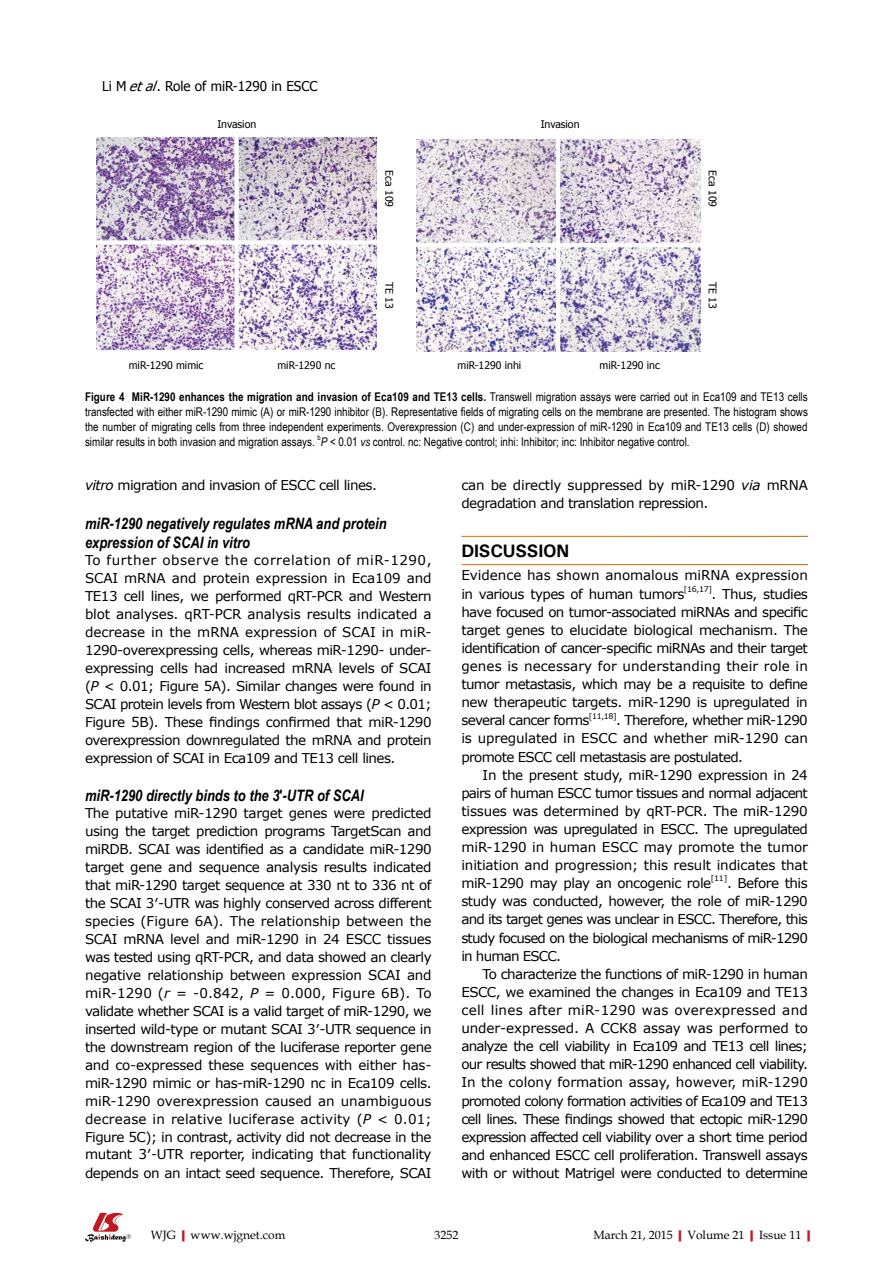
<style>
.page{position:relative;width:893px;height:1263px;background:#fff}
.page>*{position:absolute;margin:0;border:0;box-sizing:border-box;transform-origin:0 0}
.t1{font:700 18px "Univers";letter-spacing:-.01em;color:#000}
.t2{font:italic 700 15.75px/18.8px "Arial Narrow";color:#000}
.t3{font:13.5px/18px "Verdana";letter-spacing:-.04em;color:#000;text-align:justify}
.t4{font:13.5px "Verdana";letter-spacing:-.06em;color:#000}
.t5{font:13.5px/18.1px "Verdana";letter-spacing:-.005em;color:#000}
.t6{font:13.5px "Verdana";letter-spacing:-.01em;color:#000}
.t7{font:13.5px "Verdana";color:#000}
.t8{font:13.5px "Verdana";letter-spacing:-.015em;color:#000}
.t9{font:13.5px "Verdana";letter-spacing:.02em;color:#000}
.t10{font:13.5px "Tahoma";color:#000}
.t11{font:12px/15px "Arial Narrow";color:#000;text-align:justify}
.t12{font:12px "Book Antiqua";color:#000}
.t13{font:10.5px "Tahoma";color:#000}
.t14{font:7.8px "Verdana";letter-spacing:-.04em;color:#000}
.t15{font:7.05px "Arial Narrow";color:#000}
.s1{font-style:italic}
.s2{font-weight:700}
.s3{font-style:normal}
.s4{font-weight:700;color:#c01920}
</style>
<div class="page">
<svg style="left:85px;top:1213px;width:46px;height:29px"></svg>
<img style="left:97px;top:137px;width:280px;height:213px">
<div style="left:234px;top:136px;width:5px;height:216px;background:#fff"></div>
<div style="left:96px;top:240px;width:283px;height:5px;background:#fff"></div>
<img style="left:417px;top:139px;width:283px;height:213px">
<hr style="left:556px;top:138px;width:4px;height:215px;background:#fff">
<hr style="left:415px;top:243px;width:287px;height:4px;background:#fff">
<p class="t10" style="left:102px;top:77px;width:217px">Li M <span class="s1">etal</span>. Role of miR-1290 in ESCC</p>
<p class="t13" style="left:217px;top:117px;width:40px">Invasion</p>
<p class="t13" style="left:129px;top:358px;width:76px">miR-1290 mimic</p>
<p class="t13" style="left:277px;top:358px;width:59px">miR-1290 nc</p>
<p class="t13" style="left:396px;top:170px;width:38px;rotate:90deg">Eca 109</p>
<p class="t13" style="left:396px;top:282px;width:28px;rotate:90deg">TE 13</p>
<p class="t13" style="left:541px;top:117px;width:40px">Invasion</p>
<p class="t13" style="left:458px;top:358px;width:65px">miR-1290 inhi</p>
<p class="t13" style="left:600px;top:358px;width:62px">miR-1290 inc</p>
<p class="t13" style="left:720px;top:170px;width:38px;rotate:90deg">Eca 109</p>
<p class="t13" style="left:720px;top:282px;width:28px;rotate:90deg">TE 13</p>
<p class="t11" style="left:85px;top:389px;width:724px"><span class="s2">Figure 4 MiR-1290 enhances the migration and invasion of Eca109 and TE13 cells.</span> Transwell migration assays were carried out in Eca109 and TE13 cells transfected with either miR-1290 mimic (A) or miR-1290 inhibitor (B). Representative fields of migrating cells on the membrane are presented. The histogram shows the number of migrating cells from three independent experiments. Overexpression (C) and under-expression of miR-1290 in Eca109 and TE13 cells (D) showed similar results in both invasion and migration assays.</p>
<p class="t15" style="left:318px;top:433px;width:5px">b</p>
<p class="t11" style="left:321px;top:434px;width:370px"><span class="s1">P</span> &lt; 0.01 <span class="s1">vs</span> control. nc: Negative control; inhi: Inhibitor; inc: Inhibitor negative control.</p>
<p class="t3" style="left:85px;top:476px;width:293px"><span class="s1">vitro</span> migration and invasion of ESCC cell lines.</p>
<p class="t2" style="left:85px;top:513px;width:303px">miR-1290 negatively regulates mRNA and protein expression of SCAI in vitro</p>
<p class="t3" style="left:85px;top:550px;width:348px">To further observe the correlation of miR-1290, SCAI mRNA and protein expression in Eca109 and TE13 cell lines, we performed qRT-PCR and Western blot analyses. qRT-PCR analysis results indicated a decrease in the mRNA expression of SCAI in miR-1290-overexpressing cells, whereas miR-1290- under&shy;expressing cells had increased mRNA levels of SCAI (<span class="s1">P</span> &lt; 0.01; Figure 5A). Similar changes were found in SCAI protein levels from Western blot assays (<span class="s1">P</span> &lt; 0.01; Figure 5B). These findings confirmed that miR-1290 overexpression downregulated the mRNA and protein expression of SCAI in Eca109 and TE13 cell lines.</p>
<p class="t2" style="left:85px;top:786px;width:280px">miR-1290 directly binds to the 3<span class="s3">′</span>-UTR of SCAI</p>
<p class="t3" style="left:85px;top:804px;width:348px">The putative miR-1290 target genes were predicted using the target prediction programs TargetScan and miRDB. SCAI was identified as a candidate miR-1290 target gene and sequence analysis results indicated that miR-1290 target sequence at 330 nt to 336 nt of the SCAI 3′-UTR was highly conserved across different species (Figure 6A). The relationship between the SCAI mRNA level and miR-1290 in 24 ESCC tissues was tested using qRT-PCR, and data showed an clearly negative relationship between expression SCAI and miR-1290 (<span class="s1">r</span> = -0.842, <span class="s1">P</span> = 0.000, Figure 6B). To validate whether SCAI is a valid target of miR-1290, we inserted wild-type or mutant SCAI 3′-UTR sequence in the downstream region of the luciferase reporter gene and co-expressed these sequences with either has&shy;miR-1290 mimic or has-miR-1290 nc in Eca109 cells. miR-1290 overexpression caused an unambiguous decrease in relative luciferase activity (<span class="s1">P</span> &lt; 0.01; Figure 5C); in contrast, activity did not decrease in the mutant 3′-UTR reporter, indicating that functionality depends on an intact seed sequence. Therefore, SCAI</p>
<p class="t3" style="left:461px;top:476px;width:348px">can be directly suppressed by miR-1290 <span class="s1">via</span> mRNA degradation and translation repression.</p>
<p class="t1" style="left:461px;top:539px;width:110px">DISCUSSION</p>
<p class="t5" style="left:461px;top:566px;width:348px">Evidence has shown anomalous miRNA expression in various types of human tumors</p>
<p class="t14" style="left:684px;top:584px;width:30px">[16,17]</p>
<p class="t3" style="left:461px;top:584px;width:348px;text-indent:250px">. Thus, studies have focused on tumor-associated miRNAs and specific target genes to elucidate biological mechanism. The identification of cancer-specific miRNAs and their target genes is necessary for understanding their role in tumor metastasis, which may be a requisite to define new therapeutic targets. miR-1290 is upregulated in several cancer forms</p>
<p class="t14" style="left:589px;top:711px;width:29px">[11,18]</p>
<p class="t3" style="left:616px;top:711px;width:193px">. Therefore, whether miR-1290</p>
<p class="t6" style="left:461px;top:730px;width:348px">is upregulated in ESCC and whether miR-1290 can</p>
<p class="t3" style="left:461px;top:747px;width:283px">promote ESCC cell metastasis are postulated.</p>
<p class="t3" style="left:483px;top:765px;width:327px">In the present study, miR-1290 expression in 24</p>
<p class="t4" style="left:461px;top:784px;width:348px">pairs of human ESCC tumor tissues and normal adjacent</p>
<p class="t8" style="left:461px;top:802px;width:348px">tissues was determined by qRT-PCR. The miR-1290</p>
<p class="t3" style="left:461px;top:819px;width:348px">expression was upregulated in ESCC. The upregulated</p>
<p class="t5" style="left:461px;top:838px;width:348px">miR-1290 in human ESCC may promote the tumor</p>
<p class="t6" style="left:461px;top:857px;width:348px">initiation and progression; this result indicates that</p>
<p class="t3" style="left:461px;top:874px;width:251px">miR-1290 may play an oncogenic role</p>
<p class="t14" style="left:711px;top:874px;width:18px">[11]</p>
<p class="t3" style="left:727px;top:874px;width:82px">. Before this</p>
<p class="t3" style="left:461px;top:892px;width:348px">study was conducted, however, the role of miR-1290</p>
<p class="t4" style="left:461px;top:911px;width:348px">and its target genes was unclear in ESCC. Therefore, this</p>
<p class="t4" style="left:461px;top:929px;width:348px">study focused on the biological mechanisms of miR-1290</p>
<p class="t4" style="left:461px;top:947px;width:101px">in human ESCC.</p>
<p class="t3" style="left:483px;top:964px;width:327px">To characterize the functions of miR-1290 in human</p>
<p class="t3" style="left:461px;top:982px;width:348px">ESCC, we examined the changes in Eca109 and TE13</p>
<p class="t9" style="left:461px;top:1001px;width:348px">cell lines after miR-1290 was overexpressed and</p>
<p class="t5" style="left:461px;top:1019px;width:348px">under-expressed. A CCK8 assay was performed to</p>
<p class="t4" style="left:461px;top:1038px;width:348px">analyze the cell viability in Eca109 and TE13 cell lines;</p>
<p class="t4" style="left:461px;top:1056px;width:348px">our results showed that miR-1290 enhanced cell viability.</p>
<p class="t7" style="left:461px;top:1074px;width:348px">In the colony formation assay, however, miR-1290</p>
<p class="t4" style="left:461px;top:1092px;width:348px">promoted colony formation activities of Eca109 and TE13</p>
<p class="t4" style="left:461px;top:1110px;width:348px">cell lines. These findings showed that ectopic miR-1290</p>
<p class="t4" style="left:461px;top:1128px;width:348px">expression affected cell viability over a short time period</p>
<p class="t3" style="left:461px;top:1145px;width:348px">and enhanced ESCC cell proliferation. Transwell assays</p>
<p class="t3" style="left:461px;top:1163px;width:348px">with or without Matrigel were conducted to determine</p>
<p class="t12" style="left:151px;top:1226px;width:136px">WJG<span class="s4">|</span>www.wjgnet.com</p>
<p class="t12" style="left:434px;top:1226px;width:25px">3252</p>
<p class="t12" style="left:593px;top:1226px;width:224px">March 21, 2015<span class="s4">|</span>Volume 21<span class="s4">|</span>Issue 11<span class="s4">|</span></p>
</div>
